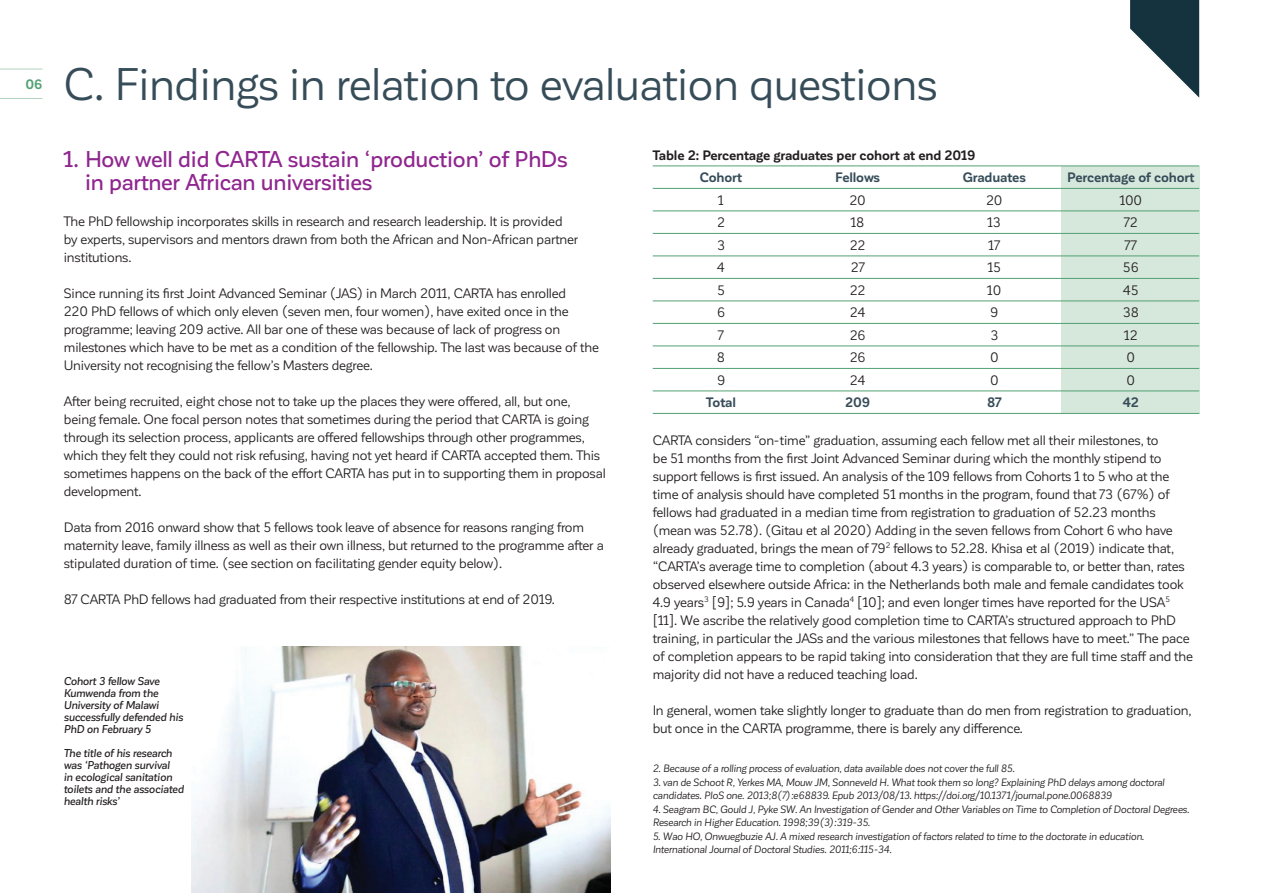
<style>
.page{position:relative;width:1263px;height:893px;background:#fff}
.page>*{position:absolute;margin:0;border:0;box-sizing:border-box;transform-origin:0 0}
.t1{font:45px "Corporative Sans";letter-spacing:-.01em;color:#364d59}
.t2{font:500 22.5px/22.5px "Corporative Sans";letter-spacing:-.01em;color:#90268f}
.t3{font:13.5px/18px "Corporative Sans";letter-spacing:-.01em;color:#231f20}
.t4{font:700 13.5px "Corporative Sans";letter-spacing:-.01em;color:#364d59}
.t5{font:700 13.5px "Corporative Sans";letter-spacing:-.01em;color:#231f20}
.t6{font:700 13.5px "Corporative Sans";color:#53a174}
.t7{font:italic 500 11.25px/12px "Corporative Sans";letter-spacing:-.01em;color:#231f20}
.t8{font:italic 10.5px/13.5px "Corporative Sans";letter-spacing:-.01em;color:#231f20}
</style>
<div class="page">
<hr style="left:0;top:69px;width:43px;height:1px;background:#b4d3bf">
<hr style="left:0;top:98px;width:43px;height:1px;background:#b4d3bf">
<div style="left:1061px;top:166px;width:138px;height:247px;background:#d6e7db"></div>
<hr style="left:653px;top:166px;width:546px;height:1px;background:#53a174">
<hr style="left:653px;top:188px;width:546px;height:1px;background:#53a174">
<hr style="left:653px;top:211px;width:546px;height:1px;background:#53a174">
<hr style="left:653px;top:233px;width:546px;height:1px;background:#53a174">
<hr style="left:653px;top:256px;width:546px;height:1px;background:#53a174">
<hr style="left:653px;top:278px;width:546px;height:1px;background:#53a174">
<hr style="left:653px;top:301px;width:546px;height:1px;background:#53a174">
<hr style="left:653px;top:323px;width:546px;height:1px;background:#53a174">
<hr style="left:653px;top:346px;width:546px;height:1px;background:#53a174">
<hr style="left:653px;top:368px;width:546px;height:1px;background:#53a174">
<hr style="left:653px;top:391px;width:546px;height:1px;background:#53a174">
<hr style="left:653px;top:413px;width:546px;height:1px;background:#53a174">
<img style="left:191px;top:646px;width:419px;height:247px">
<svg style="left:1130px;top:0;width:69px;height:98px"></svg>
<p class="t6" style="left:26px;top:77px;width:19px">06</p>
<h1 class="t1" style="left:64px;top:61px;width:875px">C. Findings in relation to evaluation questions</h1>
<h2 class="t2" style="left:85px;top:148px;width:484px;text-indent:-21px">1. How well did CARTA sustain ‘production’ of PhDs in partner African universities</h2>
<p class="t3" style="left:64px;top:212px;width:516px">The PhD fellowship incorporates skills in research and research leadership. It is provided by experts, supervisors and mentors drawn from both the African and Non-African partner institutions.</p>
<p class="t3" style="left:64px;top:284px;width:537px">Since running its first Joint Advanced Seminar (JAS) in March 2011, CARTA has enrolled<br>220 PhD fellows of which only eleven (seven men, four women), have exited once in the programme; leaving 209 active. All bar one of these was because of lack of progress on milestones which have to be met as a condition of the fellowship. The last was because of the University not recognising the fellow’s Masters degree.</p>
<p class="t3" style="left:64px;top:392px;width:543px">After being recruited, eight chose not to take up the places they were offered, all, but one, being female. One focal person notes that sometimes during the period that CARTA is going through its selection process, applicants are offered fellowships through other programmes, which they felt they could not risk refusing, having not yet heard if CARTA accepted them. This sometimes happens on the back of the effort CARTA has put in to supporting them in proposal development.</p>
<p class="t3" style="left:64px;top:518px;width:541px">Data from 2016 onward show that 5 fellows took leave of absence for reasons ranging from maternity leave, family illness as well as their own illness, but returned to the programme after a stipulated duration of time. (see section on facilitating gender equity below).</p>
<p class="t3" style="left:64px;top:590px;width:492px">87 CARTA PhD fellows had graduated from their respective institutions at end of 2019.</p>
<p class="t7" style="left:64px;top:675px;width:121px">Cohort 3 fellow Save<br>Kumwenda from the<br>University of Malawi successfully defended his<br>PhD on February 5</p>
<p class="t7" style="left:64px;top:747px;width:122px">The title of his research was ‘Pathogen survival<br>in ecological sanitation toilets and the associated health risks’</p>
<p class="t5" style="left:653px;top:148px;width:324px">Table 2: Percentage graduates per cohort at end 2019</p>
<p class="t4" style="left:700px;top:170px;width:44px">Cohort</p>
<p class="t4" style="left:835px;top:170px;width:46px">Fellows</p>
<p class="t4" style="left:963px;top:170px;width:65px">Graduates</p>
<p class="t4" style="left:1067px;top:170px;width:129px">Percentage of cohort</p>
<p class="t3" style="left:718px;top:191px;width:7px">1</p>
<p class="t3" style="left:849px;top:191px;width:18px">20</p>
<p class="t3" style="left:986px;top:191px;width:18px">20</p>
<p class="t3" style="left:1120px;top:191px;width:24px">100</p>
<p class="t3" style="left:717px;top:214px;width:9px">2</p>
<p class="t3" style="left:851px;top:214px;width:15px">18</p>
<p class="t3" style="left:987px;top:214px;width:15px">13</p>
<p class="t3" style="left:1124px;top:214px;width:15px">72</p>
<p class="t3" style="left:717px;top:236px;width:10px">3</p>
<p class="t3" style="left:850px;top:236px;width:17px">22</p>
<p class="t3" style="left:988px;top:236px;width:13px">17</p>
<p class="t3" style="left:1125px;top:236px;width:14px">77</p>
<p class="t3" style="left:717px;top:259px;width:9px">4</p>
<p class="t3" style="left:851px;top:259px;width:15px">27</p>
<p class="t3" style="left:988px;top:259px;width:15px">15</p>
<p class="t3" style="left:1123px;top:259px;width:17px">56</p>
<p class="t3" style="left:717px;top:281px;width:9px">5</p>
<p class="t3" style="left:850px;top:281px;width:17px">22</p>
<p class="t3" style="left:987px;top:281px;width:15px">10</p>
<p class="t3" style="left:1123px;top:281px;width:17px">45</p>
<p class="t3" style="left:717px;top:304px;width:10px">6</p>
<p class="t3" style="left:850px;top:304px;width:17px">24</p>
<p class="t3" style="left:990px;top:304px;width:10px">9</p>
<p class="t3" style="left:1123px;top:304px;width:18px">38</p>
<p class="t3" style="left:718px;top:326px;width:7px">7</p>
<p class="t3" style="left:850px;top:326px;width:18px">26</p>
<p class="t3" style="left:990px;top:326px;width:10px">3</p>
<p class="t3" style="left:1124px;top:326px;width:15px">12</p>
<p class="t3" style="left:717px;top:349px;width:10px">8</p>
<p class="t3" style="left:850px;top:349px;width:18px">26</p>
<p class="t3" style="left:990px;top:349px;width:10px">0</p>
<p class="t3" style="left:1127px;top:349px;width:10px">0</p>
<p class="t3" style="left:717px;top:371px;width:10px">9</p>
<p class="t3" style="left:850px;top:371px;width:17px">24</p>
<p class="t3" style="left:990px;top:371px;width:10px">0</p>
<p class="t3" style="left:1127px;top:371px;width:10px">0</p>
<p class="t4" style="left:706px;top:395px;width:31px">Total</p>
<p class="t4" style="left:845px;top:395px;width:26px">209</p>
<p class="t4" style="left:987px;top:395px;width:16px">87</p>
<p class="t4" style="left:1123px;top:395px;width:18px">42</p>
<p class="t3" style="left:653px;top:431px;width:542px">CARTA considers “on-time” graduation, assuming each fellow met all their milestones, to<br>be 51 months from the first Joint Advanced Seminar during which the monthly stipend to support fellows is first issued. An analysis of the 109 fellows from Cohorts 1 to 5 who at the time of analysis should have completed 51 months in the program, found that 73 (67%) of fellows had graduated in a median time from registration to graduation of 52.23 months (mean was 52.78). (Gitau et al 2020) Adding in the seven fellows from Cohort 6 who have already graduated, brings the mean of 79<sup>2</sup> fellows to 52.28. Khisa et al (2019) indicate that, “CARTA’s average time to completion (about 4.3 years) is comparable to, or better than, rates observed elsewhere outside Africa: in the Netherlands both male and female candidates took 4.9 years<sup>3</sup> [9]; 5.9 years in Canada<sup>4</sup> [10]; and even longer times have reported for the USA<sup>5 </sup>[11]. We ascribe the relatively good completion time to CARTA’s structured approach to PhD training, in particular the JASs and the various milestones that fellows have to meet.” The pace of completion appears to be rapid taking into consideration that they are full time staff and the majority did not have a reduced teaching load.</p>
<p class="t3" style="left:653px;top:701px;width:540px">In general, women take slightly longer to graduate than do men from registration to graduation, but once in the CARTA programme, there is barely any difference.</p>
<p class="t8" style="left:653px;top:762px;width:363px">2. Because of a rolling process of evaluation, data available does not cover the full 85.</p>
<p class="t8" style="left:653px;top:775px;width:513px">3. van de Schoot R, Yerkes MA, Mouw JM, Sonneveld H. What took them so long? Explaining PhD delays among doctoral candidates. PloS one. 2013;8(7):e68839. Epub 2013/08/13. https://doi.org/10.1371/journal.pone.0068839</p>
<p class="t8" style="left:653px;top:802px;width:538px">4. Seagram BC, Gould J, Pyke SW. An Investigation of Gender and Other Variables on Time to Completion of Doctoral Degrees.<br>Research in Higher Education. 1998;39(3):319-35.</p>
<p class="t8" style="left:653px;top:829px;width:493px">5. Wao HO, Onwuegbuzie AJ. A mixed research investigation of factors related to time to the doctorate in education.<br>International Journal of Doctoral Studies. 2011;6:115-34.</p>
</div>
